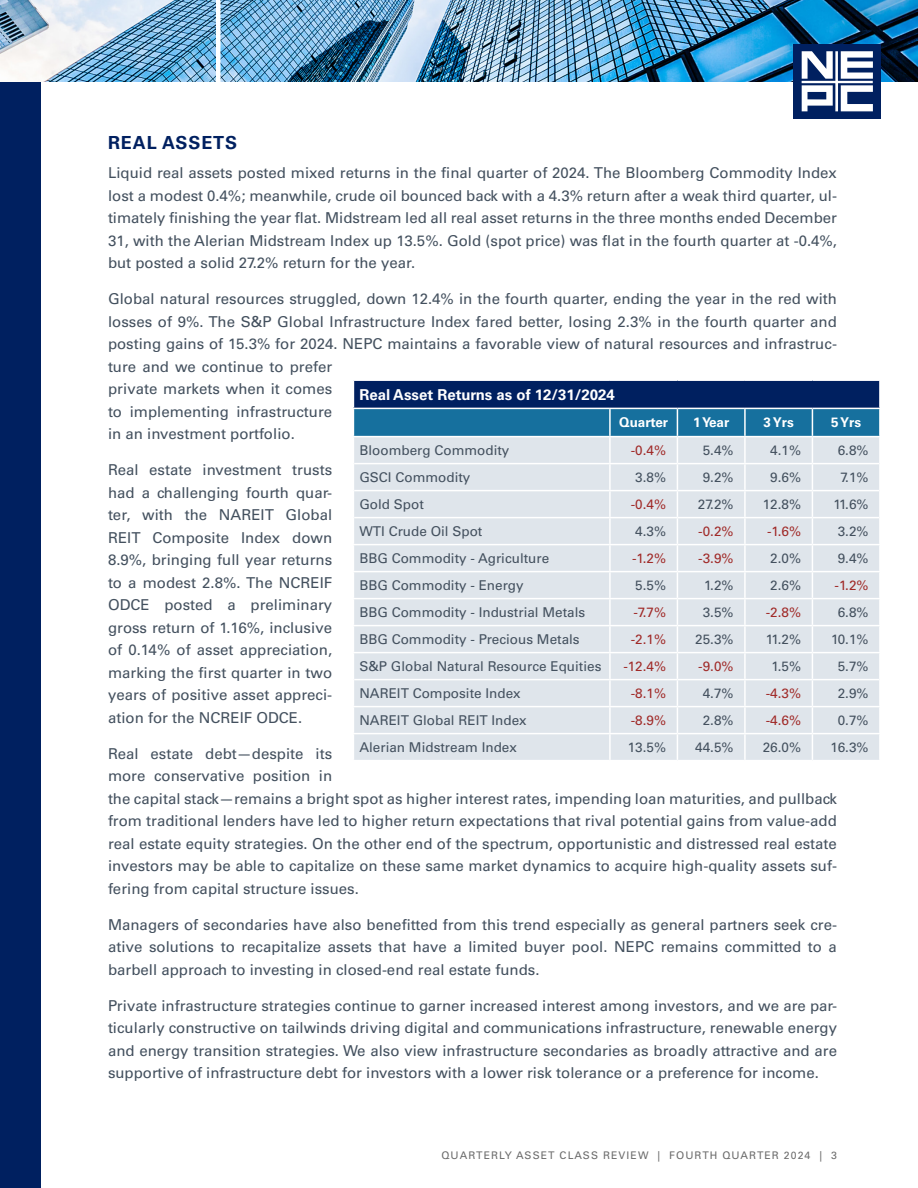
<style>
.page{position:relative;width:918px;height:1188px;background:#fff}
.page>*{position:absolute;margin:0;border:0;box-sizing:border-box;transform-origin:0 0}
.Heading{font:700 18px "Univers LT Pro 65";letter-spacing:.05em;color:#002060}
.Main_Body_Text{font:15px/22.5px "Univers LT Pro 55 Roman";color:#43505e;text-align:justify}
.t1{font:700 15px "Univers LT Pro 65";color:#fff}
.t2{font:13.5px "Univers LT Pro 55 Roman";color:#43505e}
.t3{font:13.5px "Univers LT Pro 55 Roman";color:#a02a28}
.t4{font:700 13.5px "Univers LT Pro 65";color:#fff}
.Main_Body_Text-2{font:10.5px "Univers LT Pro 55 Roman";letter-spacing:.1em;color:#6b6b6b}
</style>
<div class="page">
<div style="left:0;top:0;width:40px;height:1188px;background:#002060"></div>
<img style="left:0;top:0;width:918px;height:82px">
<hr style="left:216px;top:0;width:4px;height:105px;background:#fff">
<div style="left:793px;top:44px;width:88px;height:75px;background:#002060"></div>
<svg style="left:802px;top:51px;width:71px;height:60px"></svg>
<svg style="left:353px;top:381px;width:527px;height:379px;background:#c2d0dc"></svg>
<hr style="left:610px;top:408px;width:67px;height:1px;background:#fff">
<hr style="left:677px;top:408px;width:68px;height:1px;background:#fff">
<hr style="left:745px;top:408px;width:67px;height:1px;background:#fff">
<hr style="left:812px;top:408px;width:69px;height:1px;background:#fff">
<hr style="left:879px;top:409px;width:2px;height:27px;background:#fff">
<hr style="left:353px;top:436px;width:257px;height:1px;background:#fff">
<hr style="left:610px;top:436px;width:67px;height:1px;background:#fff">
<hr style="left:677px;top:436px;width:68px;height:1px;background:#fff">
<hr style="left:745px;top:436px;width:67px;height:1px;background:#fff">
<hr style="left:812px;top:436px;width:69px;height:1px;background:#fff">
<hr style="left:354px;top:463px;width:256px;height:1px;background:#fff">
<hr style="left:610px;top:463px;width:67px;height:1px;background:#fff">
<hr style="left:677px;top:463px;width:68px;height:1px;background:#fff">
<hr style="left:745px;top:463px;width:67px;height:1px;background:#fff">
<hr style="left:812px;top:463px;width:67px;height:1px;background:#fff">
<hr style="left:354px;top:490px;width:256px;height:1px;background:#fff">
<hr style="left:610px;top:490px;width:67px;height:1px;background:#fff">
<hr style="left:677px;top:490px;width:68px;height:1px;background:#fff">
<hr style="left:745px;top:490px;width:67px;height:1px;background:#fff">
<hr style="left:812px;top:490px;width:67px;height:1px;background:#fff">
<hr style="left:354px;top:517px;width:256px;height:1px;background:#fff">
<hr style="left:610px;top:517px;width:67px;height:1px;background:#fff">
<hr style="left:677px;top:517px;width:68px;height:1px;background:#fff">
<hr style="left:745px;top:517px;width:67px;height:1px;background:#fff">
<hr style="left:812px;top:517px;width:67px;height:1px;background:#fff">
<hr style="left:354px;top:679px;width:256px;height:1px;background:#fff">
<hr style="left:610px;top:679px;width:67px;height:1px;background:#fff">
<hr style="left:677px;top:679px;width:68px;height:1px;background:#fff">
<hr style="left:745px;top:679px;width:67px;height:1px;background:#fff">
<hr style="left:812px;top:679px;width:67px;height:1px;background:#fff">
<p class="Heading" style="left:108px;top:130px;width:131px">REAL ASSETS</p>
<p class="Main_Body_Text" style="left:108px;top:161px;width:731px">Liquid real assets posted mixed returns in the final quarter of 2024. The Bloomberg Commodity Index lost a modest 0.4%; meanwhile, crude oil bounced back with a 4.3% return after a weak third quarter, ul&shy;timately finishing the year flat. Midstream led all real asset returns in the three months ended December 31, with the Alerian Midstream Index up 13.5%. Gold (spot price) was flat in the fourth quarter at -0.4%, but posted a solid 27.2% return for the year.</p>
<p class="Main_Body_Text" style="left:108px;top:287px;width:731px;text-align:left">Global natural resources struggled, down 12.4% in the fourth quarter, ending the year in the red with losses of 9%. The S&amp;P Global Infrastructure Index fared better, losing 2.3% in the fourth quarter and posting gains of 15.3% for 2024. NEPC maintains a favorable view of natural resources and infrastruc&shy;ture and we continue to prefer<br>private markets when it comes<br>to implementing infrastructure<br>in an investment portfolio.</p>
<p class="Main_Body_Text" style="left:108px;top:458px;width:226px">Real estate investment trusts had a challenging fourth quar&shy;ter, with the NAREIT Global REIT Composite Index down 8.9%, bringing full year returns to a modest 2.8%. The NCREIF ODCE posted a preliminary gross return of 1.16%, inclusive of 0.14% of asset appreciation, marking the first quarter in two years of positive asset appreci&shy;ation for the NCREIF ODCE.</p>
<p class="Main_Body_Text" style="left:108px;top:742px;width:731px;text-align:left">Real estate debt—despite its<br>more conservative position in<br>the capital stack—remains a bright spot as higher interest rates, impending loan maturities, and pullback from traditional lenders have led to higher return expectations that rival potential gains from value-add real estate equity strategies. On the other end of the spectrum, opportunistic and distressed real estate investors may be able to capitalize on these same market dynamics to acquire high-quality assets suf&shy;fering from capital structure issues.</p>
<p class="Main_Body_Text" style="left:108px;top:913px;width:730px">Managers of secondaries have also benefitted from this trend especially as general partners seek cre&shy;ative solutions to recapitalize assets that have a limited buyer pool. NEPC remains committed to a barbell approach to investing in closed-end real estate funds.</p>
<p class="Main_Body_Text" style="left:108px;top:994px;width:731px">Private infrastructure strategies continue to garner increased interest among investors, and we are par&shy;ticularly constructive on tailwinds driving digital and communications infrastructure, renewable energy and energy transition strategies. We also view infrastructure secondaries as broadly attractive and are supportive of infrastructure debt for investors with a lower risk tolerance or a preference for income.</p>
<p class="t1" style="left:359px;top:384px;width:257px">Real Asset Returns as of 12/31/2024</p>
<p class="t4" style="left:619px;top:413px;width:50px">Quarter</p>
<p class="t4" style="left:693px;top:413px;width:38px">1 Year</p>
<p class="t4" style="left:764px;top:413px;width:32px">3 Yrs</p>
<p class="t4" style="left:831px;top:413px;width:32px">5 Yrs</p>
<p class="t2" style="left:359px;top:441px;width:151px">Bloomberg Commodity</p>
<p class="t3" style="left:631px;top:441px;width:37px">-0.4%</p>
<p class="t2" style="left:703px;top:441px;width:32px">5.4%</p>
<p class="t2" style="left:770px;top:441px;width:32px">4.1%</p>
<p class="t2" style="left:838px;top:441px;width:32px">6.8%</p>
<p class="t2" style="left:359px;top:468px;width:113px">GSCI Commodity</p>
<p class="t2" style="left:635px;top:468px;width:32px">3.8%</p>
<p class="t2" style="left:703px;top:468px;width:32px">9.2%</p>
<p class="t2" style="left:770px;top:468px;width:32px">9.6%</p>
<p class="t2" style="left:840px;top:468px;width:30px">7.1%</p>
<p class="t2" style="left:359px;top:495px;width:66px">Gold Spot</p>
<p class="t3" style="left:631px;top:495px;width:37px">-0.4%</p>
<p class="t2" style="left:698px;top:495px;width:37px">27.2%</p>
<p class="t2" style="left:763px;top:495px;width:40px">12.8%</p>
<p class="t2" style="left:833px;top:495px;width:37px">11.6%</p>
<p class="t2" style="left:359px;top:522px;width:125px">WTI Crude Oil Spot</p>
<p class="t2" style="left:635px;top:522px;width:32px">4.3%</p>
<p class="t3" style="left:698px;top:522px;width:37px">-0.2%</p>
<p class="t3" style="left:767px;top:522px;width:35px">-1.6%</p>
<p class="t2" style="left:838px;top:522px;width:32px">3.2%</p>
<p class="t2" style="left:359px;top:549px;width:191px">BBG Commodity - Agriculture</p>
<p class="t3" style="left:632px;top:549px;width:35px">-1.2%</p>
<p class="t3" style="left:698px;top:549px;width:37px">-3.9%</p>
<p class="t2" style="left:770px;top:549px;width:32px">2.0%</p>
<p class="t2" style="left:838px;top:549px;width:32px">9.4%</p>
<p class="t2" style="left:359px;top:576px;width:166px">BBG Commodity - Energy</p>
<p class="t2" style="left:635px;top:576px;width:32px">5.5%</p>
<p class="t2" style="left:704px;top:576px;width:31px">1.2%</p>
<p class="t2" style="left:770px;top:576px;width:32px">2.6%</p>
<p class="t3" style="left:835px;top:576px;width:35px">-1.2%</p>
<p class="t2" style="left:359px;top:603px;width:227px">BBG Commodity - Industrial Metals</p>
<p class="t3" style="left:633px;top:603px;width:34px">-7.7%</p>
<p class="t2" style="left:703px;top:603px;width:32px">3.5%</p>
<p class="t3" style="left:766px;top:603px;width:37px">-2.8%</p>
<p class="t2" style="left:838px;top:603px;width:32px">6.8%</p>
<p class="t2" style="left:359px;top:630px;width:222px">BBG Commodity - Precious Metals</p>
<p class="t3" style="left:631px;top:630px;width:37px">-2.1%</p>
<p class="t2" style="left:695px;top:630px;width:40px">25.3%</p>
<p class="t2" style="left:766px;top:630px;width:37px">11.2%</p>
<p class="t2" style="left:831px;top:630px;width:39px">10.1%</p>
<p class="t2" style="left:359px;top:657px;width:244px">S&amp;P Global Natural Resource Equities</p>
<p class="t3" style="left:623px;top:657px;width:44px">-12.4%</p>
<p class="t3" style="left:698px;top:657px;width:37px">-9.0%</p>
<p class="t2" style="left:772px;top:657px;width:31px">1.5%</p>
<p class="t2" style="left:838px;top:657px;width:32px">5.7%</p>
<p class="t2" style="left:359px;top:684px;width:163px">NAREIT Composite Index</p>
<p class="t3" style="left:631px;top:684px;width:37px">-8.1%</p>
<p class="t2" style="left:703px;top:684px;width:32px">4.7%</p>
<p class="t3" style="left:766px;top:684px;width:37px">-4.3%</p>
<p class="t2" style="left:838px;top:684px;width:32px">2.9%</p>
<p class="t2" style="left:359px;top:711px;width:169px">NAREIT Global REIT Index</p>
<p class="t3" style="left:631px;top:711px;width:37px">-8.9%</p>
<p class="t2" style="left:703px;top:711px;width:32px">2.8%</p>
<p class="t3" style="left:766px;top:711px;width:37px">-4.6%</p>
<p class="t2" style="left:838px;top:711px;width:32px">0.7%</p>
<p class="t2" style="left:359px;top:738px;width:159px">Alerian Midstream Index</p>
<p class="t2" style="left:628px;top:738px;width:40px">13.5%</p>
<p class="t2" style="left:695px;top:738px;width:40px">44.5%</p>
<p class="t2" style="left:763px;top:738px;width:40px">26.0%</p>
<p class="t2" style="left:830px;top:738px;width:40px">16.3%</p>
<p class="Main_Body_Text-2" style="left:442px;top:1148px;width:397px">QUARTERLY ASSET CLASS REVIEW | FOURTH QUARTER 2024 | 3</p>
</div>
